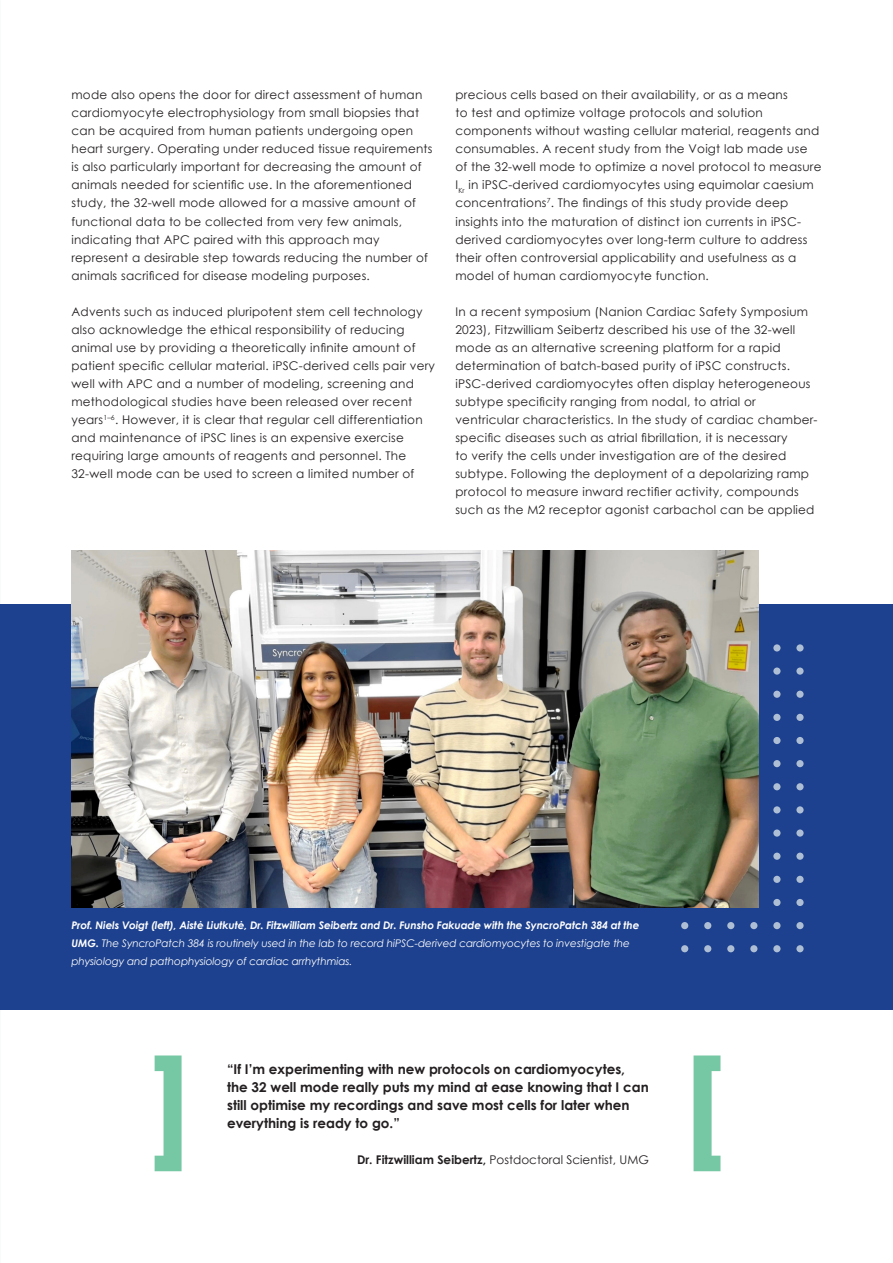
<style>
.page{position:relative;width:893px;height:1263px;background:#fff}
.page>*{position:absolute;margin:0;border:0;box-sizing:border-box;transform-origin:0 0}
.t1{font:700 13.5px/18px "Century Gothic";color:#231f20}
.Body_copy{font:12px/18px "Century Gothic";letter-spacing:.02em;color:#231f20}
.Quote_name{font:12px "Century Gothic";color:#231f20}
.Picture_text_body{font:italic 10.5px/18px "Century Gothic";letter-spacing:-.01em;color:#fff}
.s1{font-weight:700}
</style>
<div class="page">
<div style="left:0;top:604px;width:893px;height:406px;background:#1d418e"></div>
<div style="left:773px;top:644px;width:7px;height:7px;background:#aebed5;border-radius:50%"></div>
<div style="left:796px;top:644px;width:8px;height:7px;background:#aebed5;border-radius:50%"></div>
<div style="left:773px;top:667px;width:7px;height:8px;background:#aebed5;border-radius:50%"></div>
<div style="left:796px;top:667px;width:8px;height:8px;background:#aebed5;border-radius:50%"></div>
<div style="left:773px;top:691px;width:7px;height:7px;background:#aebed5;border-radius:50%"></div>
<div style="left:796px;top:691px;width:8px;height:7px;background:#aebed5;border-radius:50%"></div>
<div style="left:773px;top:714px;width:7px;height:7px;background:#aebed5;border-radius:50%"></div>
<div style="left:796px;top:714px;width:8px;height:7px;background:#aebed5;border-radius:50%"></div>
<div style="left:773px;top:737px;width:7px;height:7px;background:#aebed5;border-radius:50%"></div>
<div style="left:796px;top:737px;width:8px;height:7px;background:#aebed5;border-radius:50%"></div>
<div style="left:773px;top:760px;width:7px;height:7px;background:#aebed5;border-radius:50%"></div>
<div style="left:796px;top:760px;width:8px;height:7px;background:#aebed5;border-radius:50%"></div>
<div style="left:773px;top:783px;width:7px;height:7px;background:#aebed5;border-radius:50%"></div>
<div style="left:796px;top:783px;width:8px;height:7px;background:#aebed5;border-radius:50%"></div>
<div style="left:773px;top:806px;width:7px;height:7px;background:#aebed5;border-radius:50%"></div>
<div style="left:796px;top:806px;width:8px;height:7px;background:#aebed5;border-radius:50%"></div>
<div style="left:773px;top:829px;width:7px;height:8px;background:#aebed5;border-radius:50%"></div>
<div style="left:796px;top:829px;width:8px;height:8px;background:#aebed5;border-radius:50%"></div>
<div style="left:773px;top:853px;width:7px;height:7px;background:#aebed5;border-radius:50%"></div>
<div style="left:796px;top:853px;width:8px;height:7px;background:#aebed5;border-radius:50%"></div>
<div style="left:773px;top:876px;width:7px;height:7px;background:#aebed5;border-radius:50%"></div>
<div style="left:796px;top:876px;width:8px;height:7px;background:#aebed5;border-radius:50%"></div>
<div style="left:773px;top:899px;width:7px;height:7px;background:#aebed5;border-radius:50%"></div>
<div style="left:796px;top:899px;width:8px;height:7px;background:#aebed5;border-radius:50%"></div>
<div style="left:681px;top:922px;width:7px;height:7px;background:#aebed5;border-radius:50%"></div>
<div style="left:704px;top:922px;width:7px;height:7px;background:#aebed5;border-radius:50%"></div>
<div style="left:727px;top:922px;width:7px;height:7px;background:#aebed5;border-radius:50%"></div>
<div style="left:750px;top:922px;width:7px;height:7px;background:#aebed5;border-radius:50%"></div>
<div style="left:773px;top:922px;width:7px;height:7px;background:#aebed5;border-radius:50%"></div>
<div style="left:796px;top:922px;width:8px;height:7px;background:#aebed5;border-radius:50%"></div>
<div style="left:681px;top:945px;width:7px;height:7px;background:#aebed5;border-radius:50%"></div>
<div style="left:704px;top:945px;width:7px;height:7px;background:#aebed5;border-radius:50%"></div>
<div style="left:727px;top:945px;width:7px;height:7px;background:#aebed5;border-radius:50%"></div>
<div style="left:750px;top:945px;width:7px;height:7px;background:#aebed5;border-radius:50%"></div>
<div style="left:773px;top:945px;width:7px;height:7px;background:#aebed5;border-radius:50%"></div>
<div style="left:796px;top:945px;width:8px;height:7px;background:#aebed5;border-radius:50%"></div>
<img style="left:71px;top:550px;width:687px;height:357px">
<svg style="left:155px;top:1055px;width:27px;height:116px"></svg>
<svg style="left:693px;top:1055px;width:27px;height:116px"></svg>
<p class="Body_copy" style="left:71px;top:86px;width:363px">mode also opens the door for direct assessment of human cardiomyocyte electrophysiology from small biopsies that can be acquired from human patients undergoing open heart surgery. Operating under reduced tissue requirements is also particularly important for decreasing the amount of animals needed for scientific use. In the aforementioned study, the 32-well mode allowed for a massive amount of functional data to be collected from very few animals, indicating that APC paired with this approach may represent a desirable step towards reducing the number of animals sacrificed for disease modeling purposes.</p>
<p class="Body_copy" style="left:71px;top:302px;width:365px">Advents such as induced pluripotent stem cell technology also acknowledge the ethical responsibility of reducing animal use by providing a theoretically infinite amount of patient specific cellular material. iPSC-derived cells pair very well with APC and a number of modeling, screening and methodological studies have been released over recent years<sup>1–6</sup>. However, it is clear that regular cell differentiation and maintenance of iPSC lines is an expensive exercise requiring large amounts of reagents and personnel. The 32-well mode can be used to screen a limited number of</p>
<p class="Body_copy" style="left:455px;top:86px;width:368px">precious cells based on their availability, or as a means<br>to test and optimize voltage protocols and solution components without wasting cellular material, reagents and consumables. A recent study from the Voigt lab made use of the 32-well mode to optimize a novel protocol to measure I<sub>Kr</sub> in iPSC-derived cardiomyocytes using equimolar caesium concentrations<sup>7</sup>. The findings of this study provide deep insights into the maturation of distinct ion currents in iPSC&shy;derived cardiomyocytes over long-term culture to address their often controversial applicability and usefulness as a model of human cardiomyocyte function.</p>
<p class="Body_copy" style="left:455px;top:302px;width:364px">In a recent symposium (Nanion Cardiac Safety Symposium 2023), Fitzwilliam Seibertz described his use of the 32-well mode as an alternative screening platform for a rapid determination of batch-based purity of iPSC constructs. iPSC-derived cardiomyocytes often display heterogeneous subtype specificity ranging from nodal, to atrial or ventricular characteristics. In the study of cardiac chamber&shy;specific diseases such as atrial fibrillation, it is necessary<br>to verify the cells under investigation are of the desired subtype. Following the deployment of a depolarizing ramp protocol to measure inward rectifier activity, compounds such as the M2 receptor agonist carbachol can be applied</p>
<p class="Picture_text_body" style="left:71px;top:916px;width:570px"><span class="s1">Prof. Niels Voigt (left), Aistė Liutkutė, Dr. Fitzwilliam Seibertz and Dr. Funsho Fakuade with the SyncroPatch 384 at the<br>UMG.</span> The SyncroPatch 384 is routinely used in the lab to record hiPSC-derived cardiomyocytes to investigate the physiology and pathophysiology of cardiac arrhythmias.</p>
<p class="t1" style="left:227px;top:1059px;width:423px">“If I’m experimenting with new protocols on cardiomyocytes, the 32 well mode really puts my mind at ease knowing that I can still optimise my recordings and save most cells for later when everything is ready to go.”</p>
<p class="Quote_name" style="left:357px;top:1151px;width:293px"><span class="s1">Dr. Fitzwilliam Seibertz,</span> Postdoctoral Scientist, UMG</p>
</div>
